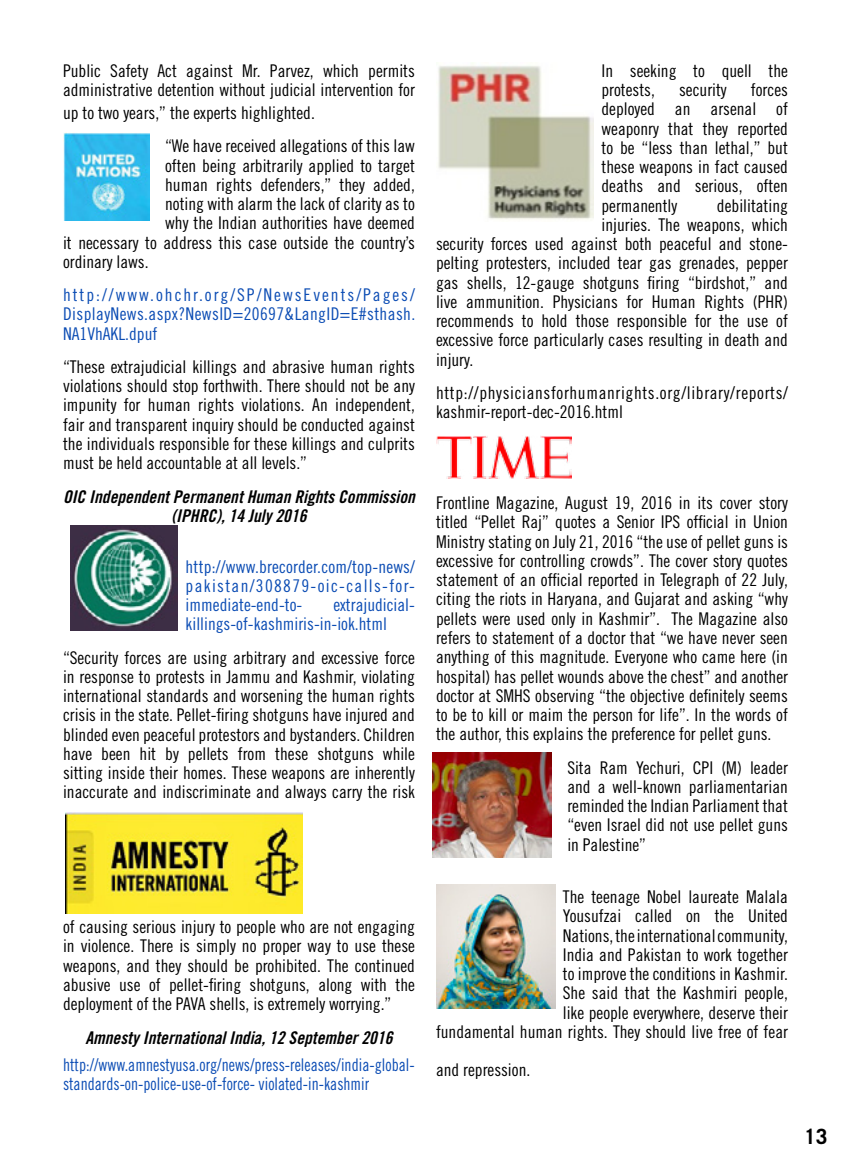
<style>
.page{position:relative;width:851px;height:1166px;background:#fff}
.page>*{position:absolute;margin:0;border:0;box-sizing:border-box;transform-origin:0 0}
.t1{font:700 21px "Trade Gothic";color:#000}
.t2{font:17.5px/19.2px "Trade Gothic Cond Eighteen";color:#000;text-align:justify}
.t3{font:17.5px/19.2px "Trade Gothic Cond Eighteen";color:#0b4cb4;text-align:justify}
.t4{font:17.5px/19.2px "Trade Gothic Cond Eighteen";color:#0b4cb4;scale:.91 1}
.t5{font:17.5px/19.2px "Trade Gothic Bold Cond Twenty Obl";color:#000;text-align:center}
.t6{font:17.5px/19.2px "Trade Gothic Cond Eighteen";letter-spacing:.035em;color:#000}
</style>
<div class="page">
<img style="left:63px;top:133px;width:86px;height:87px">
<img style="left:71px;top:525px;width:107px;height:105px">
<img style="left:65px;top:812px;width:238px;height:102px">
<img style="left:438px;top:63px;width:155px;height:157px">
<img style="left:436px;top:436px;width:135px;height:42px">
<img style="left:432px;top:752px;width:119px;height:105px">
<img style="left:436px;top:884px;width:119px;height:124px">
<p class="t2" style="left:63px;top:61px;width:353px">Public Safety Act against Mr. Parvez, which permits administrative detention without judicial intervention for</p>
<p class="t2" style="left:165px;top:96px;width:251px;line-height:33.2px;text-indent:-102px">up to two years,” the experts highlighted.<br>“We have received allegations of this law</p>
<p class="t2" style="left:165px;top:156px;width:251px">often being arbitrarily applied to target</p>
<p class="t2" style="left:165px;top:175px;width:251px">human rights defenders,” they added,</p>
<p class="t2" style="left:165px;top:194px;width:251px">noting with alarm the lack of clarity as to</p>
<p class="t2" style="left:165px;top:213px;width:251px">why the Indian authorities have deemed</p>
<p class="t2" style="left:63px;top:233px;width:353px">it necessary to address this case outside the country’s</p>
<p class="t2" style="left:63px;top:252px;width:87px">ordinary laws.</p>
<p class="t3" style="left:63px;top:285px;width:354px">http://www.ohchr.org/SP/NewsEvents/Pages/ DisplayNews.aspx?NewsID=20697&amp;LangID=E#sthash.<br>NA1VhAKL.dpuf</p>
<p class="t2" style="left:63px;top:357px;width:353px">“These extrajudicial killings and abrasive human rights violations should stop forthwith. There should not be any impunity for human rights violations. An independent, fair and transparent inquiry should be conducted against the individuals responsible for these killings and culprits must be held accountable at all levels.”</p>
<p class="t5" style="left:63px;top:486px;width:353px">OIC Independent Permanent Human Rights Commission (IPHRC), 14 July 2016</p>
<p class="t3" style="left:186px;top:556px;width:231px">http://www.brecorder.com/top-news/ pakistan/308879-oic-calls-for&shy;immediate-end-to-</p>
<p class="t3" style="left:186px;top:595px;width:231px;text-indent:148px">extrajudicial&shy;killings-of-kashmiris-in-iok.html</p>
<p class="t2" style="left:63px;top:647px;width:353px">“Security forces are using arbitrary and excessive force in response to protests in Jammu and Kashmir, violating international standards and worsening the human rights crisis in the state. Pellet-firing shotguns have injured and blinded even peaceful protestors and bystanders. Children have been hit by pellets from these shotguns while sitting inside their homes. These weapons are inherently inaccurate and indiscriminate and always carry the risk</p>
<p class="t2" style="left:63px;top:917px;width:353px">of causing serious injury to people who are not engaging in violence. There is simply no proper way to use these weapons, and they should be prohibited. The continued abusive use of pellet-firing shotguns, along with the deployment of the PAVA shells, is extremely worrying.”</p>
<p class="t5" style="left:85px;top:1027px;width:309px">Amnesty International India, 12 September 2016</p>
<p class="t4" style="left:63px;top:1054px;width:388px">http://www.amnestyusa.org/news/press-releases/india-global&shy;standards-on-police-use-of-force- violated-in-kashmir</p>
<p class="t2" style="left:601px;top:61px;width:188px">In seeking to quell the protests,</p>
<p class="t2" style="left:601px;top:80px;width:188px;text-indent:149px">forces deployed an arsenal of weaponry that they reported to be “less than lethal,” but these weapons in fact caused deaths and serious, often permanently</p>
<p class="t2" style="left:679px;top:80px;width:49px">security</p>
<p class="t2" style="left:717px;top:195px;width:72px">debilitating</p>
<p class="t2" style="left:601px;top:215px;width:188px">injuries. The weapons, which</p>
<p class="t2" style="left:436px;top:234px;width:353px">security forces used against both peaceful and stone-</p>
<p class="t2" style="left:436px;top:253px;width:353px">pelting protesters, included tear gas grenades, pepper</p>
<p class="t2" style="left:436px;top:272px;width:353px">gas shells, 12-gauge shotguns firing “birdshot,” and</p>
<p class="t2" style="left:436px;top:292px;width:353px">live ammunition. Physicians for Human Rights (PHR)</p>
<p class="t2" style="left:436px;top:311px;width:353px">recommends to hold those responsible for the use of</p>
<p class="t2" style="left:436px;top:330px;width:353px">excessive force particularly cases resulting in death and</p>
<p class="t2" style="left:436px;top:349px;width:39px">injury.</p>
<p class="t6" style="left:436px;top:383px;width:353px">http://physiciansforhumanrights.org/library/reports/ kashmir-report-dec-2016.html</p>
<p class="t2" style="left:436px;top:493px;width:353px">Frontline Magazine, August 19, 2016 in its cover story titled “Pellet Raj” quotes a Senior IPS official in Union Ministry stating on July 21, 2016 “the use of pellet guns is excessive for controlling crowds”. The cover story quotes statement of an official reported in Telegraph of 22 July, citing the riots in Haryana, and Gujarat and asking “why pellets were used only in Kashmir”. The Magazine also refers to statement of a doctor that “we have never seen anything of this magnitude. Everyone who came here (in hospital) has pellet wounds above the chest” and another doctor at SMHS observing “the objective definitely seems to be to kill or maim the person for life”. In the words of the author, this explains the preference for pellet guns.</p>
<p class="t2" style="left:567px;top:757px;width:222px">Sita Ram Yechuri, CPI (M) leader and a well-known parliamentarian reminded the Indian Parliament that “even Israel did not use pellet guns in Palestine”</p>
<p class="t2" style="left:436px;top:887px;width:353px;text-align:right">The teenage Nobel laureate Malala<br>Yousufzai called on the United<br>Nations, the international community,<br>India and Pakistan to work together<br>to improve the conditions in Kashmir.<br>She said that the Kashmiri people,<br>like people everywhere, deserve their<br>fundamental human rights. They should live free of fear</p>
<p class="t2" style="left:436px;top:1060px;width:96px">and repression.</p>
<p class="t1" style="left:804px;top:1124px;width:25px">13</p>
</div>
